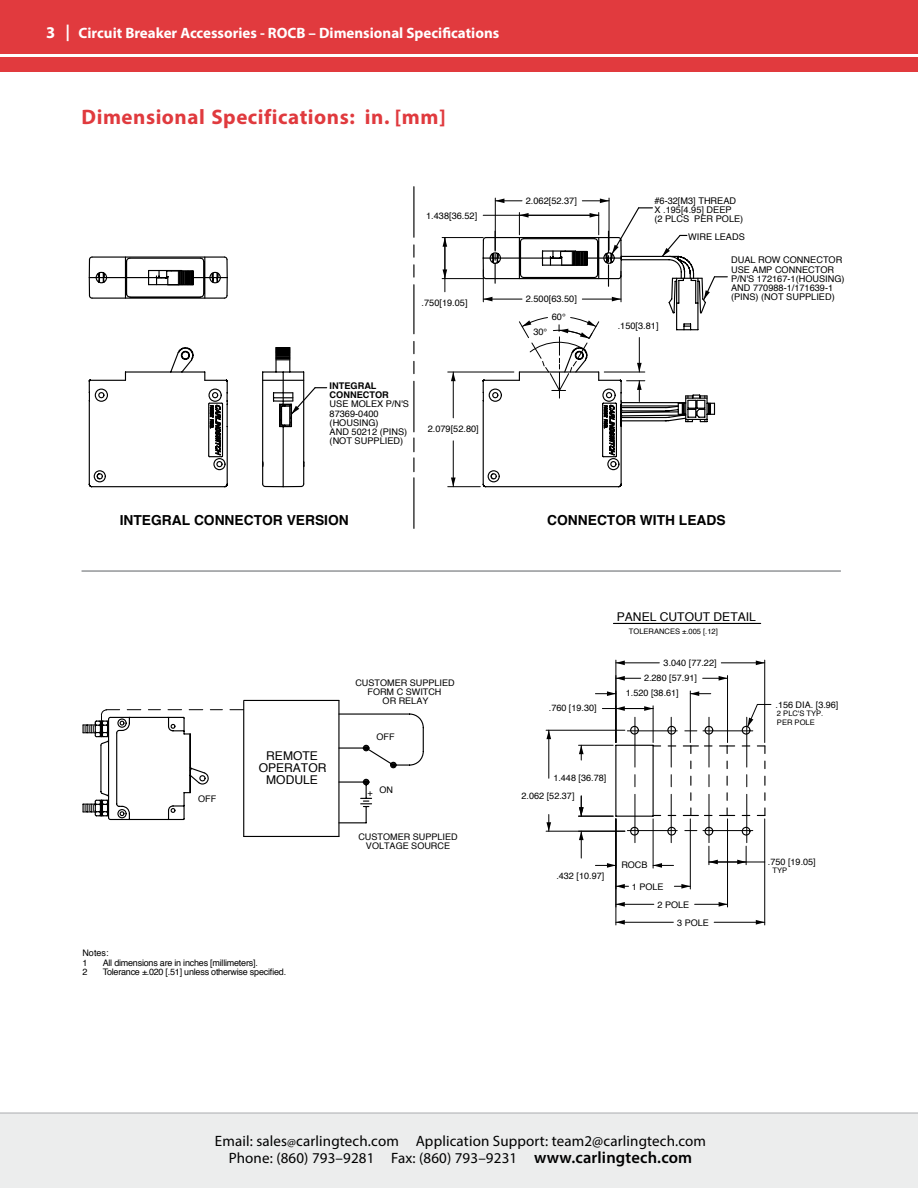
<style>
.page{position:relative;width:918px;height:1188px;background:#fff}
.page>*{position:absolute;margin:0;border:0;box-sizing:border-box;transform-origin:0 0}
.t1{font:700 21px "Myriad Pro";letter-spacing:.025em;color:#e03a3e}
.t2{font:15px/16.8px "Myriad Pro";letter-spacing:.01em;color:#000;text-align:center}
.t3{font:700 15px "Myriad Pro";color:#fff}
.t4{font:700 13.8px "Helvetica";color:#000}
.t5{font:12.15px/12.1px "Helvetica";color:#000;text-align:center}
.t6{font:9.15px/9.1px "Helvetica";color:#000}
.t7{font:700 9.15px/9.1px "Helvetica";color:#000}
.t8{font:9px/9px "Helvetica";color:#000;text-align:center}
.t9{font:9px "Helvetica";letter-spacing:-.025em;color:#000}
.t10{font:7.5px/9px "Helvetica";color:#000}
.s1{font-size:16.5px}
.s2{font-size:12px}
.s3{font-weight:600;font-size:16.5px}
</style>
<div class="page">
<div style="left:0;top:1112px;width:918px;height:76px;background:#eceded"></div>
<hr style="left:0;top:1112px;width:918px;height:2px;background:#c7c8ca">
<div style="left:0;top:57px;width:918px;height:15px;background:#e13a3e"></div>
<div style="left:0;top:0;width:918px;height:54px;background:#e13a3e"></div>
<svg style="left:89px;top:379px;width:35px;height:109px"></svg>
<hr style="left:495px;top:198px;width:1px;height:52px;background:#000">
<hr style="left:609px;top:198px;width:1px;height:52px;background:#000">
<svg style="left:91px;top:256px;width:391px;height:43px"></svg>
<hr style="left:92px;top:298px;width:132px;height:1px;background:#000">
<hr style="left:92px;top:486px;width:133px;height:1px;background:#000">
<hr style="left:89px;top:277px;width:77px;height:1px;background:#000">
<hr style="left:442px;top:237px;width:41px;height:1px;background:#000">
<hr style="left:442px;top:278px;width:41px;height:1px;background:#000">
<svg style="left:443px;top:238px;width:4px;height:9px"></svg>
<hr style="left:445px;top:238px;width:1px;height:54px;background:#000">
<svg style="left:443px;top:269px;width:4px;height:10px"></svg>
<hr style="left:445px;top:238px;width:1px;height:41px;background:#000">
<hr style="left:448px;top:372px;width:66px;height:1px;background:#000">
<hr style="left:448px;top:486px;width:32px;height:1px;background:#000">
<svg style="left:451px;top:372px;width:5px;height:9px"></svg>
<hr style="left:453px;top:372px;width:1px;height:46px;background:#000">
<svg style="left:451px;top:478px;width:5px;height:9px"></svg>
<hr style="left:453px;top:441px;width:1px;height:46px;background:#000">
<svg style="left:124px;top:186px;width:291px;height:343px"></svg>
<svg style="left:482px;top:199px;width:245px;height:289px"></svg>
<svg style="left:579px;top:838px;width:5px;height:20px"></svg>
<hr style="left:764px;top:660px;width:1px;height:83px;background:#000">
<hr style="left:721px;top:663px;width:44px;height:1px;background:#000">
<svg style="left:762px;top:704px;width:9px;height:16px"></svg>
<hr style="left:635px;top:794px;width:1px;height:49px;background:#000">
<hr style="left:671px;top:794px;width:1px;height:49px;background:#000">
<hr style="left:709px;top:794px;width:1px;height:49px;background:#000">
<hr style="left:746px;top:794px;width:1px;height:49px;background:#000">
<hr style="left:616px;top:819px;width:1px;height:106px;background:#000">
<hr style="left:764px;top:819px;width:1px;height:106px;background:#000">
<svg style="left:616px;top:920px;width:9px;height:5px"></svg>
<hr style="left:616px;top:922px;width:57px;height:1px;background:#000">
<svg style="left:756px;top:920px;width:9px;height:5px"></svg>
<hr style="left:714px;top:922px;width:51px;height:1px;background:#000">
<hr style="left:727px;top:819px;width:1px;height:88px;background:#000">
<svg style="left:616px;top:902px;width:9px;height:5px"></svg>
<hr style="left:616px;top:904px;width:38px;height:1px;background:#000">
<svg style="left:719px;top:902px;width:8px;height:5px"></svg>
<hr style="left:695px;top:904px;width:33px;height:1px;background:#000">
<hr style="left:690px;top:819px;width:1px;height:70px;background:#000">
<svg style="left:616px;top:884px;width:13px;height:5px"></svg>
<svg style="left:674px;top:884px;width:16px;height:5px"></svg>
<hr style="left:653px;top:819px;width:1px;height:49px;background:#000">
<svg style="left:595px;top:863px;width:21px;height:5px"></svg>
<svg style="left:653px;top:863px;width:21px;height:5px"></svg>
<svg style="left:709px;top:846px;width:9px;height:19px"></svg>
<hr style="left:709px;top:862px;width:56px;height:1px;background:#000">
<svg style="left:737px;top:846px;width:10px;height:19px"></svg>
<hr style="left:709px;top:862px;width:37px;height:1px;background:#000">
<svg style="left:762px;top:745px;width:4px;height:91px"></svg>
<svg style="left:545px;top:622px;width:217px;height:216px"></svg>
<svg style="left:82px;top:699px;width:342px;height:138px"></svg>
<hr style="left:82px;top:570px;width:759px;height:2px;background:#939598">
<h2 class="t3" style="left:46px;top:23px;width:455px"><span class="s1">3 |</span> Circuit Breaker Accessories - ROCB – Dimensional Specifications</h2>
<h1 class="t1" style="left:82px;top:103px;width:366px">Dimensional Specifications: in. [mm]</h1>
<p class="t6" style="left:426px;top:211px;width:53px">1.438[36.52]</p>
<p class="t6" style="left:422px;top:299px;width:48px">.750[19.05]</p>
<p class="t7" style="left:330px;top:381px;width:61px">INTEGRAL<br>CONNECTOR</p>
<p class="t6" style="left:330px;top:400px;width:81px">USE MOLEX P/N'S<br>87369-0400 (HOUSING)<br>AND 50212 (PINS) (NOT SUPPLIED)</p>
<p class="t6" style="left:428px;top:424px;width:53px">2.079[52.80]</p>
<h3 class="t4" style="left:120px;top:509px;width:231px">INTEGRAL CONNECTOR VERSION</h3>
<p class="t8" style="left:355px;top:678px;width:101px">CUSTOMER SUPPLIED<br>FORM C SWITCH<br>OR RELAY</p>
<p class="t8" style="left:198px;top:795px;width:20px">OFF</p>
<h3 class="t5" style="left:259px;top:750px;width:69px">REMOTE<br>OPERATOR<br>MODULE</h3>
<p class="t8" style="left:377px;top:733px;width:20px">OFF</p>
<p class="t8" style="left:380px;top:785px;width:15px">ON</p>
<p class="t8" style="left:367px;top:788px;width:7px">+</p>
<p class="t8" style="left:358px;top:832px;width:101px">CUSTOMER SUPPLIED<br>VOLTAGE SOURCE</p>
<p class="t8" style="left:82px;top:948px;width:28px;line-height:9.4px;text-align:left">Notes:<br>1</p>
<p class="t9" style="left:103px;top:955px;width:157px">All dimensions are in inches [millimeters].</p>
<p class="t8" style="left:82px;top:968px;width:7px">2</p>
<p class="t9" style="left:103px;top:965px;width:185px">Tolerance ±.020 [.51] unless otherwise specified.</p>
<p class="t6" style="left:526px;top:196px;width:53px">2.062[52.37]</p>
<p class="t6" style="left:654px;top:196px;width:90px">#6-32[M3] THREAD<br>X .195[4.95] DEEP<br>(2 PLCS PER POLE)</p>
<p class="t6" style="left:688px;top:233px;width:58px">WIRE LEADS</p>
<p class="t6" style="left:731px;top:256px;width:115px">DUAL ROW CONNECTOR<br>USE AMP CONNECTOR<br>P/N'S 172167-1(HOUSING)<br>AND 770988-1/171639-1</p>
<p class="t6" style="left:526px;top:294px;width:53px">2.500[63.50]</p>
<p class="t6" style="left:731px;top:293px;width:105px">(PINS) (NOT SUPPLIED)</p>
<p class="t6" style="left:552px;top:312px;width:15px">60°</p>
<p class="t6" style="left:533px;top:328px;width:15px">30°</p>
<p class="t6" style="left:618px;top:322px;width:42px">.150[3.81]</p>
<h3 class="t4" style="left:547px;top:509px;width:180px">CONNECTOR WITH LEADS</h3>
<h3 class="t5" style="left:617px;top:611px;width:141px">PANEL CUTOUT DETAIL</h3>
<p class="t10" style="left:629px;top:627px;width:90px">TOLERANCES ±.005 [.12]</p>
<p class="t8" style="left:664px;top:659px;width:54px">3.040 [77.22]</p>
<p class="t8" style="left:644px;top:674px;width:54px">2.280 [57.91]</p>
<p class="t8" style="left:549px;top:704px;width:49px">.760 [19.30]</p>
<p class="t8" style="left:626px;top:689px;width:54px">1.520 [38.61]</p>
<p class="t8" style="left:553px;top:773px;width:54px">1.448 [36.78]</p>
<p class="t8" style="left:522px;top:791px;width:54px">2.062 [52.37]</p>
<p class="t8" style="left:775px;top:701px;width:65px">.156 DIA. [3.96]</p>
<p class="t10" style="left:777px;top:709px;width:48px">2 PLC'S TYP.<br>PER POLE</p>
<p class="t8" style="left:556px;top:872px;width:49px">.432 [10.97]</p>
<p class="t8" style="left:621px;top:861px;width:28px">ROCB</p>
<p class="t8" style="left:768px;top:858px;width:49px">.750 [19.05]</p>
<p class="t10" style="left:772px;top:866px;width:16px">TYP</p>
<p class="t8" style="left:632px;top:882px;width:33px">1 POLE</p>
<p class="t8" style="left:658px;top:900px;width:33px">2 POLE</p>
<p class="t8" style="left:677px;top:918px;width:33px">3 POLE</p>
<h2 class="t2" style="left:215px;top:1132px;width:493px">Email: sales<span class="s2">@</span>carlingtech.com Application Support: team2@carlingtech.com<br>Phone: (860) 793–9281 Fax: (860) 793–9231 <span class="s3">www.carlingtech.com</span></h2>
</div>
